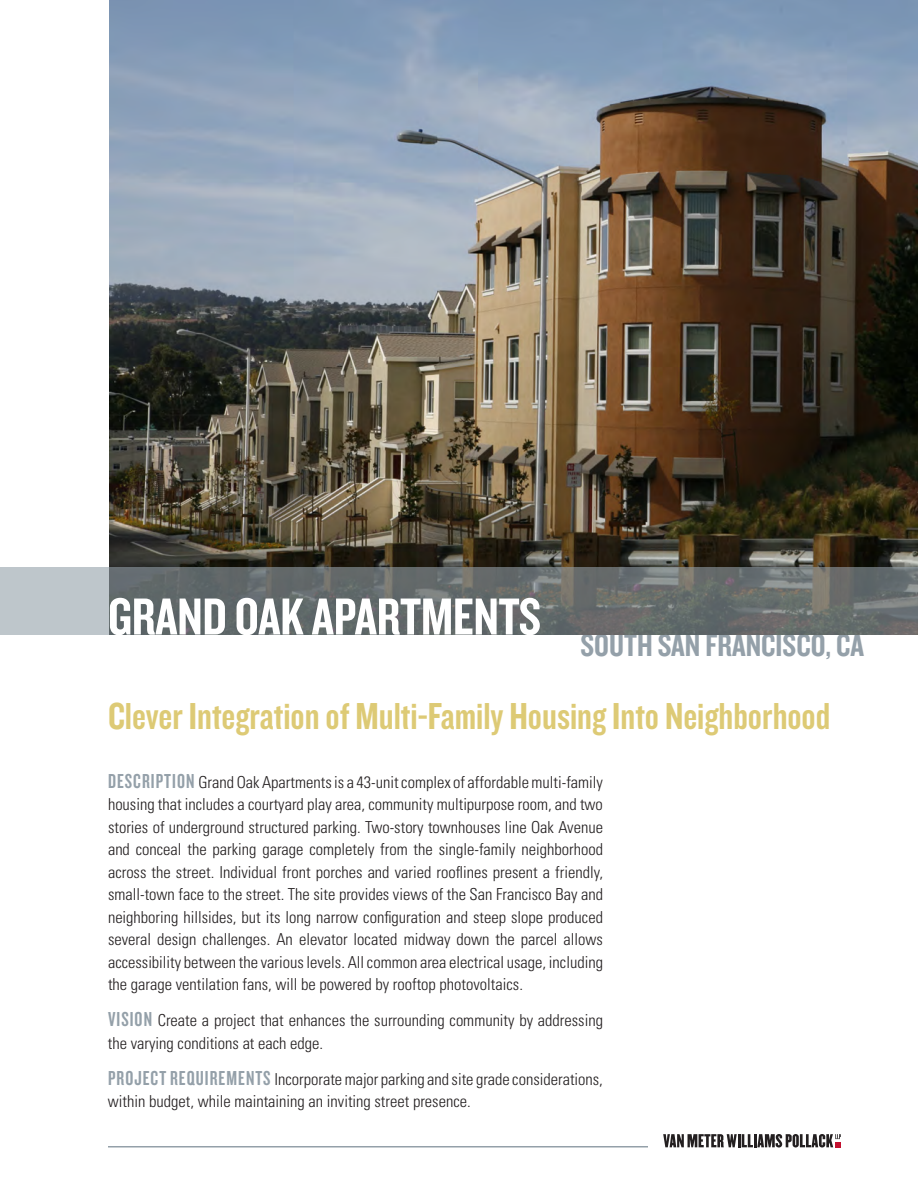
<style>
.page{position:relative;width:918px;height:1188px;background:#fff}
.page>*{position:absolute;margin:0;border:0;box-sizing:border-box;transform-origin:0 0}
.white_head{font:54px "Knockout 49 Liteweight";letter-spacing:-.005em;color:#fff}
.tag_line{font:39px "Knockout 49 Liteweight";color:#ddca75}
.location_head{font:33px "Knockout 49 Liteweight";color:#94a0a9}
.body_11_15{font:300 condensed 16.5px/22.5px "Univers";color:#231f20}
.s1{font-family:"Knockout 48 Featherweight";font-weight:400;font-stretch:normal;font-size:21px;color:#94a0a9}
</style>
<div class="page">
<svg style="left:663px;top:1134px;width:178px;height:14px"></svg>
<hr style="left:108px;top:1146px;width:540px;height:2px;background:#94a0a9">
<img style="left:109px;top:0;width:809px;height:567px">
<svg style="left:1px;top:567px;width:917px;height:67px;background:#707777"></svg>
<hr style="left:0;top:567px;width:1px;height:67px;background:#94a0a9">
<p class="white_head" style="left:108px;top:582px;width:435px">GRAND OAK APARTMENTS</p>
<p class="location_head" style="left:581px;top:625px;width:285px">SOUTH SAN FRANCISCO, CA</p>
<p class="tag_line" style="left:108px;top:691px;width:724px">Clever Integration of Multi-Family Housing Into Neighborhood</p>
<p class="body_11_15" style="left:108px;top:770px;width:497px;text-align:justify"><span class="s1">DESCRIPTION</span> Grand Oak Apartments is a 43-unit complex of affordable multi-family housing that includes a courtyard play area, community multipurpose room, and two stories of underground structured parking. Two-story townhouses line Oak Avenue and conceal the parking garage completely from the single-family neighborhood across the street. Individual front porches and varied rooflines present a friendly, small-town face to the street. The site provides views of the San Francisco Bay and neighboring hillsides, but its long narrow configuration and steep slope produced several design challenges. An elevator located midway down the parcel allows accessibility between the various levels. All common area electrical usage, including the garage ventilation fans, will be powered by rooftop photovoltaics.</p>
<p class="body_11_15" style="left:108px;top:1009px;width:497px"><span class="s1">VISION</span> Create a project that enhances the surrounding community by addressing the varying conditions at each edge.</p>
<p class="body_11_15" style="left:108px;top:1067px;width:497px"><span class="s1">PROJECT REQUIREMENTS</span> Incorporate major parking and site grade considerations, within budget, while maintaining an inviting street presence.</p>
</div>
